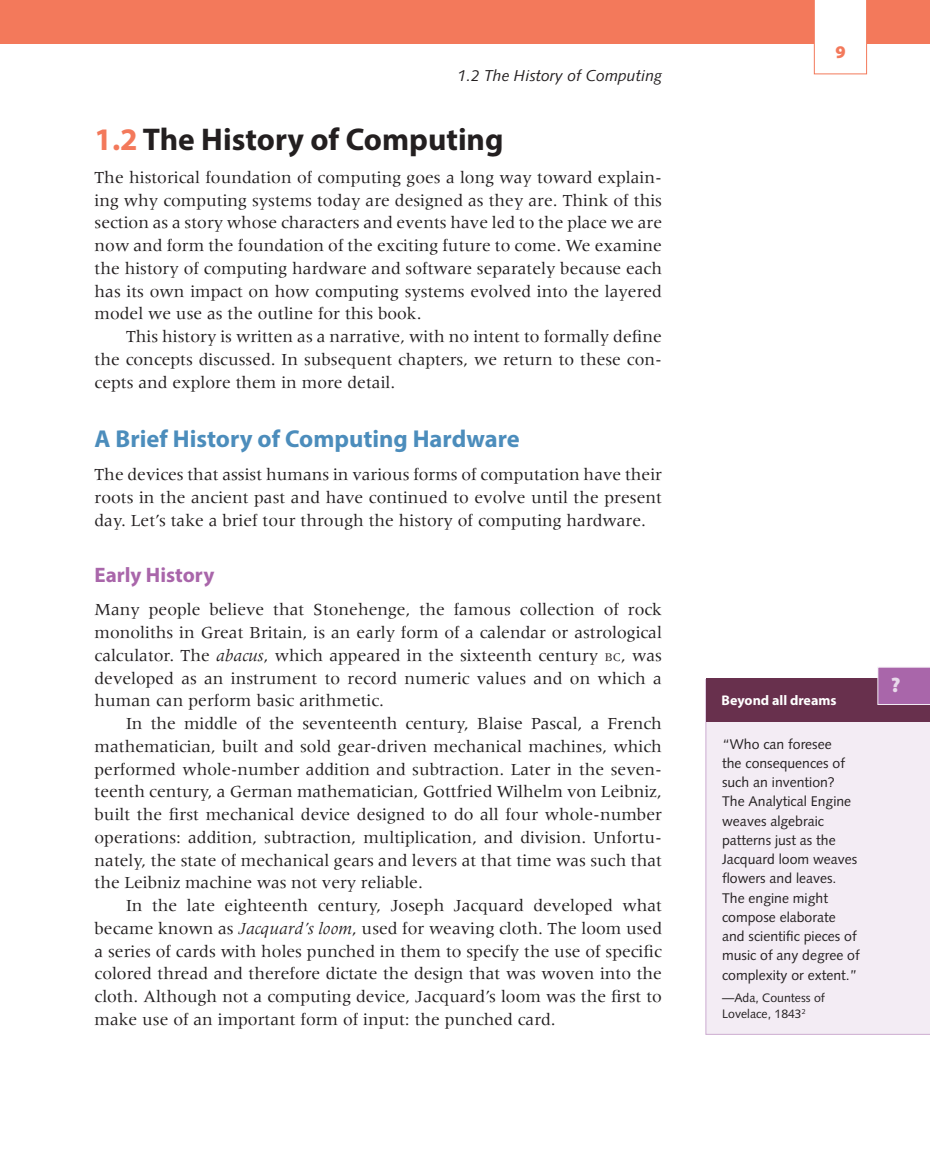
<style>
.page{position:relative;width:930px;height:1150px;background:#fff}
.page>*{position:absolute;margin:0;border:0;box-sizing:border-box;transform-origin:0 0}
.t1{font:700 31.5px "Myriad Pro";color:#231f20}
.t2{font:700 24.5px "Myriad Pro";color:#4c8dbc}
.t3{font:700 21px "Myriad Pro";color:#a966aa}
.t4{font:900 21px "Myriad Pro";color:#e8daeb}
.t5{font:900 17.85px "Myriad Pro";color:#f3795b}
.t6{font:17.5px/22.8px "Meridien LT Std";color:#231f20;text-align:justify}
.t7{font:italic 15.75px "Syntax LT Std";color:#231f20}
.t8{font:14px/19.2px "Syntax LT Std";color:#231f20}
.t9{font:700 14px "Myriad Pro";color:#fff}
.t10{font:12.25px/15.8px "Syntax LT Std";color:#231f20}
.s1{color:#f3795b}
.s2{font-style:italic}
.s3{font-size:12.25px}
</style>
<div class="page">
<div style="left:0;top:0;width:929px;height:43px;background:#f3795b"></div>
<div style="left:705px;top:722px;width:224px;height:313px;background:#f3ecf4"></div>
<div style="left:705px;top:678px;width:224px;height:44px;background:#68304d"></div>
<svg style="left:877px;top:667px;width:52px;height:38px;background:#ad6eae"></svg>
<div style="left:813px;top:0;width:53px;height:74px;background:#fff"></div>
<p class="t7" style="left:458px;top:66px;width:205px">1.2 The History of Computing</p>
<p class="t1" style="left:94px;top:118px;width:410px"><span class="s1">1.2</span> The History of Computing</p>
<p class="t6" style="left:94px;top:166px;width:568px">The historical foundation of computing goes a long way toward explain-</p>
<p class="t6" style="left:94px;top:189px;width:569px">ing why computing systems today are designed as they are. Think of this</p>
<p class="t6" style="left:94px;top:211px;width:569px">section as a story whose characters and events have led to the place we are</p>
<p class="t6" style="left:94px;top:234px;width:568px">now and form the foundation of the exciting future to come. We examine</p>
<p class="t6" style="left:94px;top:257px;width:569px">the history of computing hardware and software separately because each</p>
<p class="t6" style="left:94px;top:280px;width:568px">has its own impact on how computing systems evolved into the layered</p>
<p class="t6" style="left:94px;top:302px;width:328px">model we use as the outline for this book.</p>
<p class="t6" style="left:126px;top:325px;width:537px">This history is written as a narrative, with no intent to formally defne</p>
<p class="t6" style="left:94px;top:348px;width:568px">the concepts discussed. In subsequent chapters, we return to these con-</p>
<p class="t6" style="left:94px;top:371px;width:302px">cepts and explore them in more detail.</p>
<p class="t2" style="left:94px;top:423px;width:426px">A Brief History of Computing Hardware</p>
<p class="t6" style="left:94px;top:463px;width:568px">The devices that assist humans in various forms of computation have their roots in the ancient past and have continued to evolve until the present day. Let’s take a brief tour through the history of computing hardware.</p>
<p class="t3" style="left:94px;top:561px;width:121px">Early History</p>
<p class="t6" style="left:94px;top:598px;width:568px">Many people believe that Stonehenge, the famous collection of rock</p>
<p class="t6" style="left:94px;top:621px;width:568px">monoliths in Great Britain, is an early form of a calendar or astrological</p>
<p class="t6" style="left:94px;top:644px;width:568px">calculator. The <span class="s2">abacus</span>, which appeared in the sixteenth century <span class="s3">bc</span>, was</p>
<p class="t6" style="left:94px;top:666px;width:568px">developed as an instrument to record numeric values and on which a</p>
<p class="t6" style="left:94px;top:689px;width:291px">human can perform basic arithmetic.</p>
<p class="t6" style="left:126px;top:712px;width:537px">In the middle of the seventeenth century, Blaise Pascal, a French</p>
<p class="t6" style="left:94px;top:735px;width:568px">mathematician, built and sold gear-driven mechanical machines, which</p>
<p class="t6" style="left:94px;top:757px;width:569px">performed whole-number addition and subtraction. Later in the seven-</p>
<p class="t6" style="left:94px;top:780px;width:568px">teenth century, a German mathematician, Gottfried Wilhelm von Leibniz,</p>
<p class="t6" style="left:94px;top:803px;width:568px">built the frst mechanical device designed to do all four whole-number</p>
<p class="t6" style="left:94px;top:826px;width:568px">operations: addition, subtraction, multiplication, and division. Unfortu-</p>
<p class="t6" style="left:94px;top:848px;width:568px">nately, the state of mechanical gears and levers at that time was such that</p>
<p class="t6" style="left:94px;top:871px;width:330px">the Leibniz machine was not very reliable.</p>
<p class="t6" style="left:126px;top:894px;width:537px">In the late eighteenth century, Joseph Jacquard developed what</p>
<p class="t6" style="left:94px;top:917px;width:569px">became known as <span class="s2">Jacquard’s loom</span>, used for weaving cloth. The loom used</p>
<p class="t6" style="left:94px;top:939px;width:568px">a series of cards with holes punched in them to specify the use of specifc</p>
<p class="t6" style="left:94px;top:962px;width:569px">colored thread and therefore dictate the design that was woven into the</p>
<p class="t6" style="left:94px;top:985px;width:568px">cloth. Although not a computing device, Jacquard’s loom was the frst to</p>
<p class="t6" style="left:94px;top:1008px;width:462px">make use of an important form of input: the punched card.</p>
<p class="t5" style="left:835px;top:40px;width:12px">9</p>
<p class="t9" style="left:721px;top:691px;width:116px">Beyond all dreams</p>
<p class="t8" style="left:722px;top:734px;width:139px">“Who can foresee<br>the consequences of such an invention?<br>The Analytical Engine weaves algebraic patterns just as the<br>Jacquard loom weaves fowers and leaves.<br>The engine might compose elaborate and scientifc pieces of music of any degree of complexity or extent.”</p>
<p class="t10" style="left:722px;top:990px;width:104px">—Ada, Countess of<br>Lovelace, 1843<sup>2</sup></p>
<p class="t4" style="left:890px;top:671px;width:11px">?</p>
</div>
